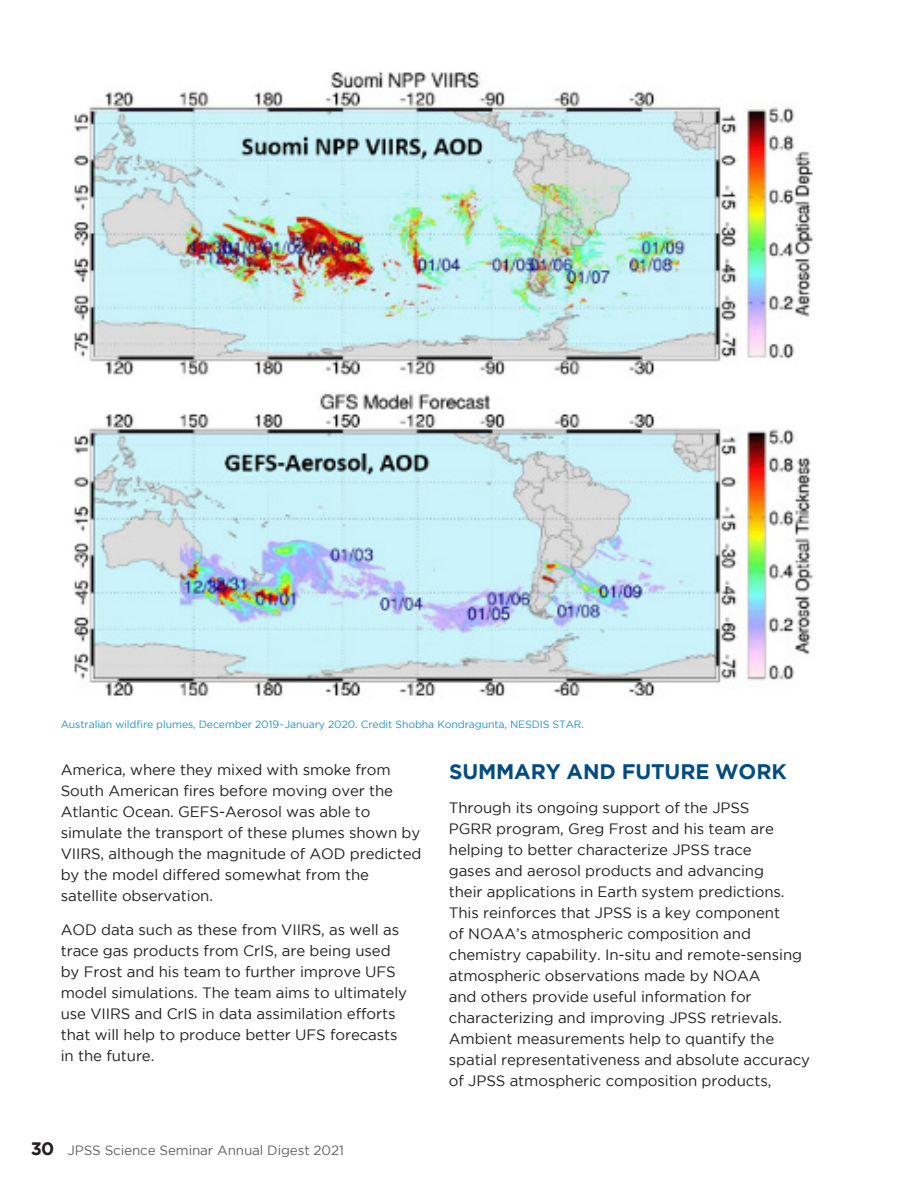
<style>
.page{position:relative;width:918px;height:1188px;background:#fff}
.page>*{position:absolute;margin:0;border:0;box-sizing:border-box;transform-origin:0 0}
.Body{font:700 21px "Gotham";letter-spacing:-.005em;color:#034c81}
.Body-2{font:15px/21px "Gotham";letter-spacing:-.005em;color:#231f20}
.t1{font:13.5px "Gotham";letter-spacing:-.01em;color:#636366}
.t2{font:10.5px "Gotham";letter-spacing:-.01em;color:#2293ca}
.s1{font-weight:700;font-size:18px;color:#231f20}
</style>
<div class="page">
<img style="left:74px;top:72px;width:739px;height:624px">
<h6 class="t2" style="left:61px;top:719px;width:525px">Australian wildfire plumes, December 2019–January 2020. Credit Shobha Kondragunta, NESDIS STAR.</h6>
<p class="Body-2" style="left:61px;top:759px;width:362px">America, where they mixed with smoke from South American fires before moving over the Atlantic Ocean. GEFS-Aerosol was able to simulate the transport of these plumes shown by VIIRS, although the magnitude of AOD predicted by the model differed somewhat from the satellite observation.</p>
<p class="Body-2" style="left:61px;top:919px;width:348px">AOD data such as these from VIIRS, as well as trace gas products from CrIS, are being used by Frost and his team to further improve UFS model simulations. The team aims to ultimately use VIIRS and CrIS in data assimilation efforts that will help to produce better UFS forecasts in the future.</p>
<p class="t1" style="left:31px;top:1143px;width:314px"><span class="s1">30</span> JPSS Science Seminar Annual Digest 2021</p>
<p class="Body" style="left:449px;top:759px;width:339px">SUMMARY AND FUTURE WORK</p>
<p class="Body-2" style="left:449px;top:797px;width:363px">Through its ongoing support of the JPSS<br>PGRR program, Greg Frost and his team are helping to better characterize JPSS trace<br>gases and aerosol products and advancing<br>their applications in Earth system predictions.<br>This reinforces that JPSS is a key component<br>of NOAA’s atmospheric composition and chemistry capability. In-situ and remote-sensing atmospheric observations made by NOAA<br>and others provide useful information for characterizing and improving JPSS retrievals.<br>Ambient measurements help to quantify the spatial representativeness and absolute accuracy of JPSS atmospheric composition products,</p>
</div>
